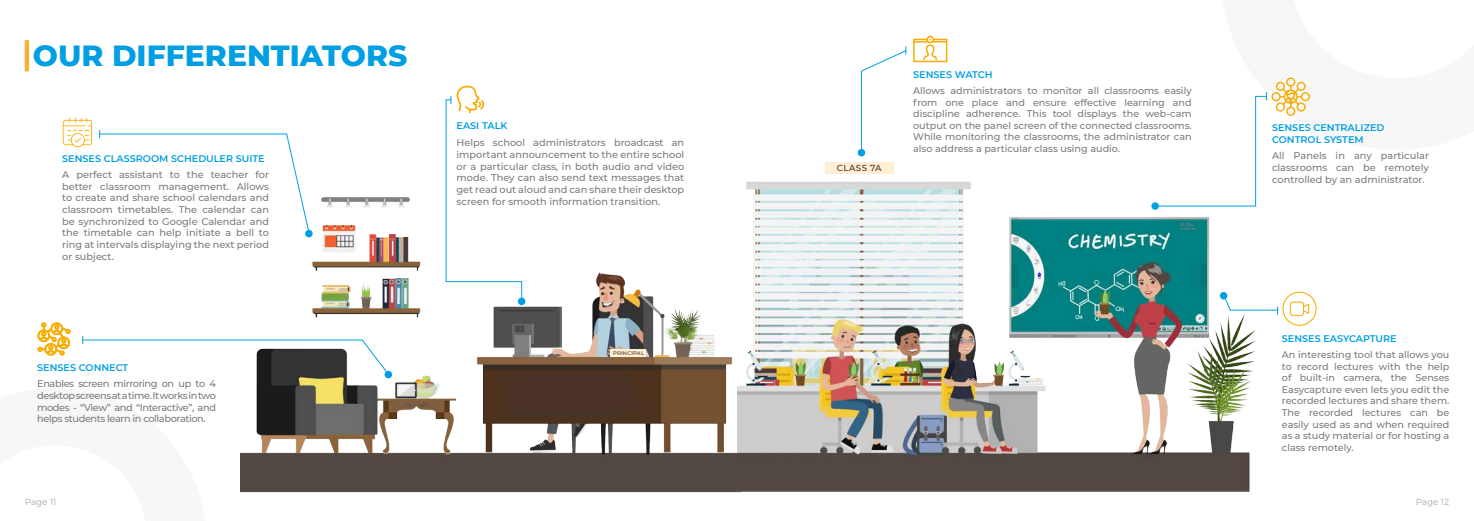
<style>
.page{position:relative;width:1474px;height:521px;background:#fff}
.page>*{position:absolute;margin:0;border:0;box-sizing:border-box;transform-origin:0 0}
.t1{font:800 29.75px "Montserrat";color:#009fe3}
.t2{font:500 9.8px/11.7px "Montserrat";color:#7c7b7b;text-align:justify}
.t3{font:500 9.62px/11.5px "Montserrat";color:#7c7b7b;text-align:justify}
.t4{font:600 9.62px/11.5px "Montserrat";color:#009fe3}
.t5{font:500 8.75px "Montserrat";color:#bababa}
.t6{font:500 8.75px "Montserrat";letter-spacing:.04em;color:#4d311e}
.t7{font:500 5.25px "Montserrat";letter-spacing:.04em;color:#4d311e}
</style>
<div class="page">
<img style="left:241px;top:197px;width:496px;height:296px">
<svg style="left:82px;top:336px;width:307px;height:39px"></svg>
<div style="left:384px;top:371px;width:8px;height:7px;background:#009fe3;border-radius:50%"></div>
<svg style="left:99px;top:130px;width:211px;height:104px"></svg>
<div style="left:305px;top:230px;width:8px;height:7px;background:#009fe3;border-radius:50%"></div>
<svg style="left:62px;top:118px;width:31px;height:30px"></svg>
<svg style="left:38px;top:323px;width:32px;height:32px"></svg>
<svg style="left:646px;top:349px;width:3px;height:8px"></svg>
<div style="left:611px;top:349px;width:35px;height:8px;background:#ffefd5"></div>
<svg style="left:445px;top:86px;width:77px;height:214px"></svg>
<div style="left:518px;top:298px;width:7px;height:7px;background:#009fe3;border-radius:50%"></div>
<hr style="left:25px;top:40px;width:4px;height:31px;background:#f9b03b">
<img style="left:737px;top:172px;width:519px;height:321px">
<svg style="left:861px;top:46px;width:46px;height:110px"></svg>
<div style="left:857px;top:149px;width:8px;height:7px;background:#009fe3;border-radius:50%"></div>
<svg style="left:1219px;top:292px;width:8px;height:7px"></svg>
<svg style="left:1222px;top:291px;width:95px;height:36px"></svg>
<div style="left:825px;top:163px;width:68px;height:11px;background:#ffefd5"></div>
<div style="left:1151px;top:202px;width:7px;height:8px;background:#009fe3;border-radius:50%"></div>
<svg style="left:913px;top:36px;width:34px;height:26px"></svg>
<svg style="left:1154px;top:77px;width:155px;height:130px"></svg>
<h1 class="t1" style="left:33px;top:34px;width:376px">OUR DIFFERENTIATORS</h1>
<p class="t4" style="left:62px;top:152px;width:204px">SENSES CLASSROOM SCHEDULER SUITE</p>
<p class="t2" style="left:62px;top:168px;width:208px">A perfect assistant to the teacher for better classroom management. Allows to create and share school calendars and classroom timetables. The calendar can be synchronized to Google Calendar and the timetable can help initiate a bell to ring at intervals displaying the next period or subject.</p>
<p class="t4" style="left:37px;top:362px;width:93px">SENSES CONNECT</p>
<p class="t2" style="left:37px;top:377px;width:180px">Enables screen mirroring on up to 4 desktop screens at a time. It works in two modes - “View” and “Interactive”, and helps students learn in collaboration.</p>
<p class="t4" style="left:456px;top:119px;width:52px">EASI TALK</p>
<p class="t2" style="left:456px;top:136px;width:229px">Helps school administrators broadcast an important announcement to the entire school or a particular class, in both audio and video mode. They can also send text messages that get read out aloud and can share their desktop screen for smooth information transition.</p>
<p class="t7" style="left:613px;top:350px;width:33px">PRINCIPAL</p>
<p class="t6" style="left:837px;top:162px;width:46px">CLASS 7A</p>
<p class="t4" style="left:913px;top:68px;width:81px">SENSES WATCH</p>
<p class="t3" style="left:913px;top:84px;width:280px">Allows administrators to monitor all classrooms easily from one place and ensure effective learning and discipline adherence. This tool displays the web-cam output on the panel screen of the connected classrooms.<br>While monitoring the classrooms, the administrator can also address a particular class using audio.</p>
<p class="t4" style="left:1271px;top:122px;width:114px">SENSES CENTRALIZED<br>CONTROL SYSTEM</p>
<p class="t2" style="left:1271px;top:149px;width:158px">All Panels in any particular classrooms can be remotely controlled by an administrator.</p>
<p class="t4" style="left:1281px;top:332px;width:116px">SENSES EASYCAPTURE</p>
<p class="t3" style="left:1281px;top:349px;width:169px">An interesting tool that allows you to record lectures with the help of built-in camera, the Senses Easycapture even lets you edit the recorded lectures and share them.<br>The recorded lectures can be easily used as and when required as a study material or for hosting a class remotely.</p>
<p class="t5" style="left:25px;top:495px;width:33px">Page 11</p>
<p class="t5" style="left:1415px;top:495px;width:35px">Page 12</p>
</div>
